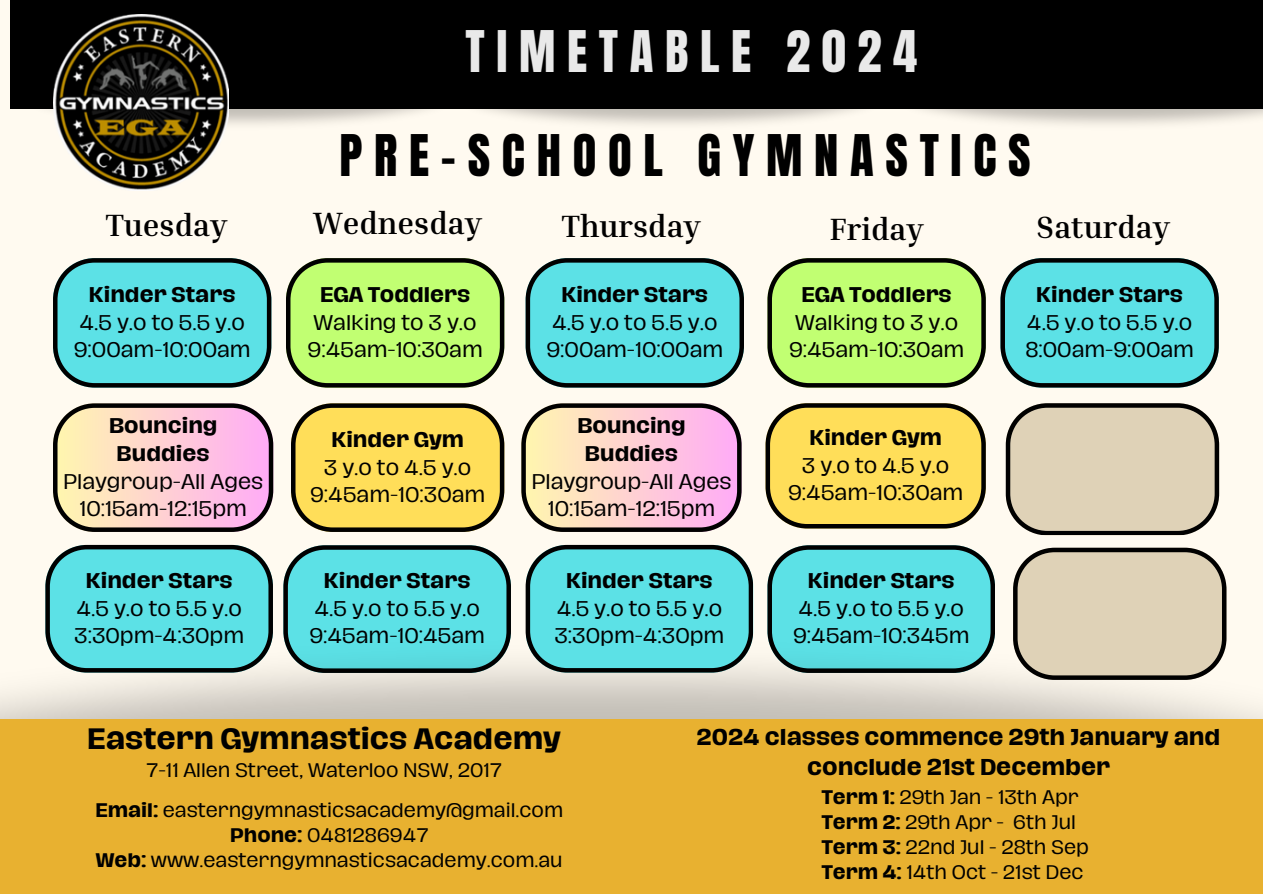
<style>
.page{position:relative;width:1263px;height:894px;background:#fff}
.page>*{position:absolute;margin:0;border:0;box-sizing:border-box;transform-origin:0 0}
.t1{font:48.75px "Anton";letter-spacing:.24em;color:#000}
.t2{font:48.75px "Anton";letter-spacing:.24em;color:#e9e9e9}
.t3{font:700 31.5px "Inria Serif";color:#000}
.t4{font:700 27px "Hagrid Text";color:#000}
.t5{font:700 21px/29.2px "Hagrid Text";color:#000;text-align:center}
.t6{font:19.5px/27.6px "Hagrid Text";color:#000;text-align:center}
.t7{font:18px "Hagrid Text";color:#000}
.s1{font-weight:700}
</style>
<div class="page">
<div style="left:0;top:0;width:1263px;height:893px;background:#fffaf0"></div>
<svg style="left:286px;top:258px;width:218px;height:129px;background:#b2e66d"></svg>
<svg style="left:53px;top:403px;width:220px;height:129px;background:#e6bebf"></svg>
<svg style="left:767px;top:258px;width:219px;height:129px;background:#b1e66d"></svg>
<svg style="left:296px;top:545px;width:203px;height:12px;background:#499091"></svg>
<svg style="left:53px;top:258px;width:218px;height:129px;background:#5bcdd0"></svg>
<svg style="left:526px;top:258px;width:218px;height:129px;background:#5bcdd1"></svg>
<svg style="left:291px;top:403px;width:213px;height:129px;background:#e6c958"></svg>
<svg style="left:521px;top:403px;width:221px;height:129px;background:#e6bebf"></svg>
<svg style="left:765px;top:403px;width:221px;height:125px;background:#e6ca58"></svg>
<svg style="left:780px;top:545px;width:203px;height:12px;background:#499091"></svg>
<svg style="left:1000px;top:258px;width:219px;height:129px;background:#5bcdd0"></svg>
<div style="left:441px;top:0;width:460px;height:109px;background:#000"></div>
<div style="left:880px;top:0;width:383px;height:109px;background:#000"></div>
<img style="left:0;top:557px;width:1263px;height:162px">
<div style="left:0;top:719px;width:1263px;height:174px;background:#e8b130"></div>
<div style="left:10px;top:0;width:459px;height:109px;background:#000"></div>
<img style="left:53px;top:14px;width:176px;height:176px">
<svg style="left:1013px;top:547px;width:213px;height:132px;background:#ccc0a9"></svg>
<svg style="left:1006px;top:403px;width:213px;height:132px;background:#cbbfa8"></svg>
<svg style="left:45px;top:544px;width:228px;height:128px;background:#5ccdd0"></svg>
<svg style="left:526px;top:544px;width:227px;height:128px;background:#5ccdd1"></svg>
<h4 class="t2" style="left:465px;top:17px;width:453px">TIMETABLE 2024</h4>
<h4 class="t1" style="left:340px;top:120px;width:692px">PRE-SCHOOL GYMNASTICS</h4>
<h4 class="t3" style="left:106px;top:205px;width:123px">Tuesday</h4>
<h4 class="t3" style="left:313px;top:203px;width:170px">Wednesday</h4>
<h4 class="t3" style="left:562px;top:206px;width:140px">Thursday</h4>
<h4 class="t3" style="left:829px;top:209px;width:96px">Friday</h4>
<h4 class="t3" style="left:1037px;top:207px;width:135px">Saturday</h4>
<h1 class="t6" style="left:74px;top:281px;width:178px"><span class="s1">Kinder Stars<br></span>4.5 y.o to 5.5 y.o<br>9:00am-10:00am</h1>
<h1 class="t6" style="left:546px;top:281px;width:178px"><span class="s1">Kinder Stars<br></span>4.5 y.o to 5.5 y.o<br>9:00am-10:00am</h1>
<p class="t6" style="left:308px;top:281px;width:177px"><span class="s1">EGA Toddlers<br></span>Walking to 3 y.o<br>9:45am-10:30am</p>
<p class="t6" style="left:63px;top:412px;width:202px"><span class="s1">Bouncing<br>Buddies<br></span>Playgroup-All Ages<br>10:15am-12:15pm</p>
<h2 class="t6" style="left:310px;top:426px;width:177px"><span class="s1">Kinder Gym<br></span>3 y.o to 4.5 y.o<br>9:45am-10:30am</h2>
<h2 class="t6" style="left:531px;top:412px;width:202px"><span class="s1">Bouncing<br>Buddies<br></span>Playgroup-All Ages<br>10:15am-12:15pm</h2>
<p class="t6" style="left:74px;top:567px;width:171px"><span class="s1">Kinder Stars<br></span>4.5 y.o to 5.5 y.o<br>3:30pm-4:30pm</p>
<p class="t6" style="left:554px;top:567px;width:171px"><span class="s1">Kinder Stars<br></span>4.5 y.o to 5.5 y.o<br>3:30pm-4:30pm</p>
<p class="t6" style="left:309px;top:567px;width:177px"><span class="s1">Kinder Stars<br></span>4.5 y.o to 5.5 y.o<br>9:45am-10:45am</p>
<p class="t6" style="left:789px;top:281px;width:177px"><span class="s1">EGA Toddlers<br></span>Walking to 3 y.o<br>9:45am-10:30am</p>
<h2 class="t6" style="left:788px;top:424px;width:177px"><span class="s1">Kinder Gym<br></span>3 y.o to 4.5 y.o<br>9:45am-10:30am</h2>
<h2 class="t6" style="left:793px;top:567px;width:178px"><span class="s1">Kinder Stars<br></span>4.5 y.o to 5.5 y.o<br>9:45am-10:345m</h2>
<h2 class="t6" style="left:1025px;top:281px;width:170px"><span class="s1">Kinder Stars<br></span>4.5 y.o to 5.5 y.o<br>8:00am-9:00am</h2>
<h4 class="t4" style="left:87px;top:725px;width:475px">Eastern Gymnastics Academy</h4>
<h4 class="t7" style="left:146px;top:761px;width:357px">7-11 Allen Street, Waterloo NSW, 2017</h4>
<h4 class="t7" style="left:96px;top:801px;width:469px"><span class="s1">Email:</span> easterngymnasticsacademy@gmail.com</h4>
<h4 class="t7" style="left:230px;top:826px;width:200px"><span class="s1">Phone:</span> 0481286947</h4>
<h4 class="t7" style="left:96px;top:850px;width:468px"><span class="s1">Web:</span> www.easterngymnasticsacademy.com.au</h4>
<p class="t5" style="left:697px;top:722px;width:525px">2024 classes commence 29th January and conclude 21st December</p>
<p class="t7" style="left:822px;top:788px;width:258px"><span class="s1">Term 1:</span> 29th Jan - 13th Apr</p>
<p class="t7" style="left:822px;top:813px;width:256px"><span class="s1">Term 2:</span> 29th Apr - 6th Jul</p>
<p class="t7" style="left:822px;top:838px;width:269px"><span class="s1">Term 3:</span> 22nd Jul - 28th Sep</p>
<h3 class="t7" style="left:822px;top:863px;width:263px"><span class="s1">Term 4:</span> 14th Oct - 21st Dec</h3>
</div>
